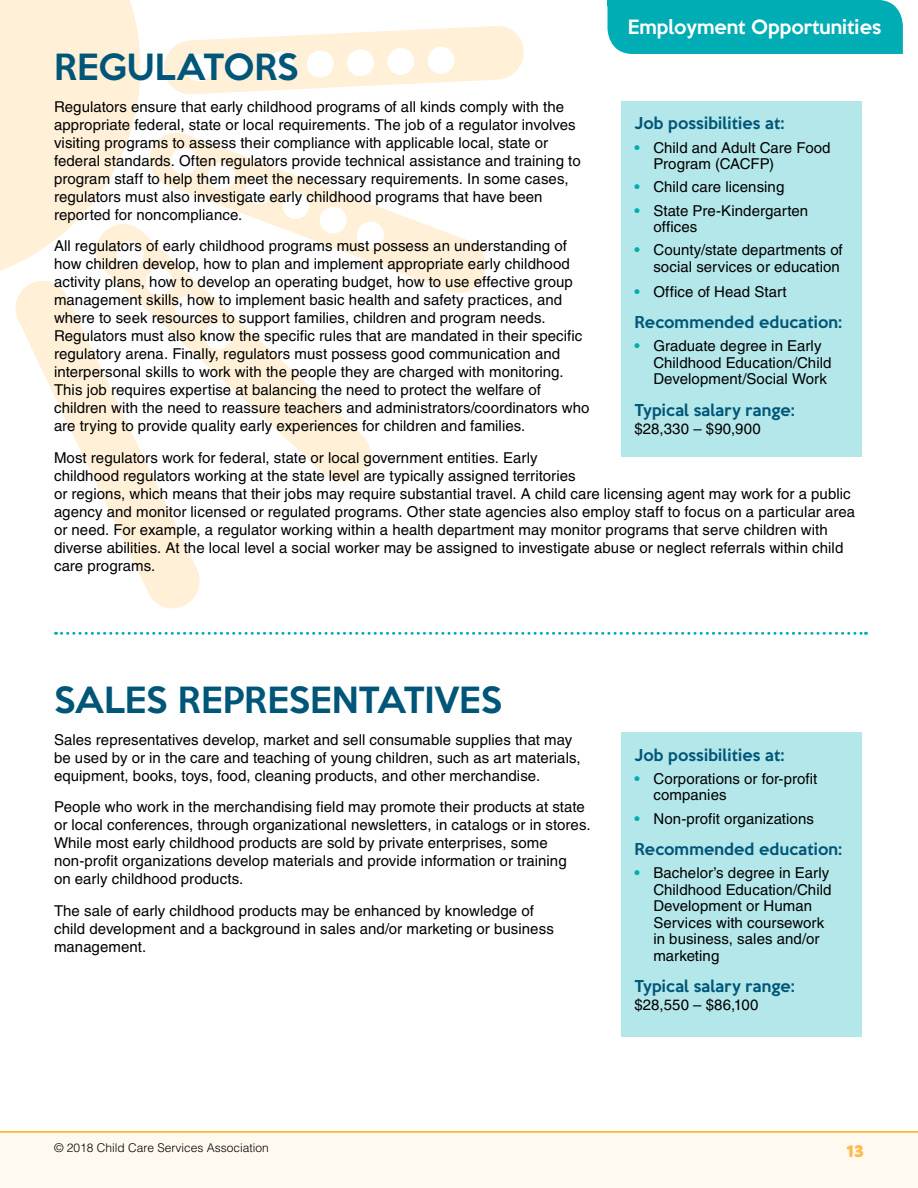
<style>
.page{position:relative;width:918px;height:1188px;background:#fff}
.page>*{position:absolute;margin:0;border:0;box-sizing:border-box;transform-origin:0 0}
.t1{font:500 33px "Keep Calm";color:#005678}
.t2{font:500 18px "Keep Calm";color:#fff}
.t3{font:800 18px "Domus Titling";color:#ffbb4e}
.t4{font:15px/18px "Helvetica LT Std";letter-spacing:.005em;color:#000}
.t5{font:500 15px "Keep Calm";letter-spacing:.01em;color:#005678}
.t6{font:300 12px "Helvetica LT Std";color:#000}
.s1{font-weight:700;color:#00adb5}
</style>
<div class="page">
<div style="left:0;top:1132px;width:918px;height:56px;background:#fff9ef"></div>
<hr style="left:0;top:1131px;width:918px;height:2px;background:#ffaa21">
<svg style="left:15px;top:309px;width:185px;height:300px"></svg>
<svg style="left:0;top:0;width:141px;height:309px;fill:#fff0d7"></svg>
<svg style="left:149px;top:133px;width:337px;height:160px"></svg>
<svg style="left:164px;top:26px;width:360px;height:68px"></svg>
<svg style="left:93px;top:221px;width:280px;height:264px"></svg>
<div style="left:621px;top:101px;width:240px;height:356px;background:#b3e7e9"></div>
<div style="left:608px;top:0;width:295px;height:54px;background:#00adb5"></div>
<div style="left:621px;top:732px;width:240px;height:305px;background:#b3e7e9"></div>
<svg style="left:56px;top:632px;width:811px;height:3px"></svg>
<div style="left:608px;top:0;width:274px;height:6px;background:#00adb5"></div>
<p class="t2" style="left:628px;top:11px;width:255px">Employment Opportunities</p>
<h1 class="t1" style="left:54px;top:39px;width:246px">REGULATORS</h1>
<p class="t4" style="left:54px;top:98px;width:528px">Regulators ensure that early childhood programs of all kinds comply with the appropriate federal, state or local requirements. The job of a regulator involves visiting programs to assess their compliance with applicable local, state or federal standards. Often regulators provide technical assistance and training to program staff to help them meet the necessary requirements. In some cases, regulators must also investigate early childhood programs that have been reported for noncompliance.</p>
<p class="t4" style="left:54px;top:237px;width:537px">All regulators of early childhood programs must possess an understanding of how children develop, how to plan and implement appropriate early childhood activity plans, how to develop an operating budget, how to use effective group management skills, how to implement basic health and safety practices, and where to seek resources to support families, children and program needs.<br>Regulators must also know the specific rules that are mandated in their specific regulatory arena. Finally, regulators must possess good communication and interpersonal skills to work with the people they are charged with monitoring.<br>This job requires expertise at balancing the need to protect the welfare of children with the need to reassure teachers and administrators/coordinators who are trying to provide quality early experiences for children and families.</p>
<p class="t4" style="left:54px;top:449px;width:803px">Most regulators work for federal, state or local government entities. Early<br>childhood regulators working at the state level are typically assigned territories<br>or regions, which means that their jobs may require substantial travel. A child care licensing agent may work for a public agency and monitor licensed or regulated programs. Other state agencies also employ staff to focus on a particular area or need. For example, a regulator working within a health department may monitor programs that serve children with diverse abilities. At the local level a social worker may be assigned to investigate abuse or neglect referrals within child care programs.</p>
<p class="t5" style="left:634px;top:110px;width:151px">Job possibilities at:</p>
<p class="t4" style="left:653px;top:139px;width:179px;line-height:16.5px;text-indent:-19px"><span class="s1">•</span> Child and Adult Care Food<br>Program (CACFP)</p>
<p class="t4" style="left:634px;top:178px;width:151px"><span class="s1">•</span> Child care licensing</p>
<p class="t4" style="left:653px;top:202px;width:156px;line-height:16.5px;text-indent:-19px"><span class="s1">•</span> State Pre-Kindergarten offices</p>
<p class="t4" style="left:634px;top:242px;width:210px;line-height:16.5px;text-align:right"><span class="s1">•</span> County/state departments of social services or education</p>
<p class="t4" style="left:634px;top:282px;width:154px"><span class="s1">•</span> Office of Head Start</p>
<p class="t5" style="left:634px;top:309px;width:209px">Recommended education:</p>
<p class="t4" style="left:653px;top:338px;width:180px;line-height:16.5px;text-indent:-19px"><span class="s1">•</span> Graduate degree in Early<br>Childhood Education/Child<br>Development/Social Work</p>
<p class="t5" style="left:634px;top:397px;width:162px">Typical salary range:</p>
<p class="t4" style="left:634px;top:420px;width:128px">$28,330 – $90,900</p>
<h1 class="t1" style="left:54px;top:672px;width:449px">SALES REPRESENTATIVES</h1>
<p class="t4" style="left:54px;top:731px;width:528px">Sales representatives develop, market and sell consumable supplies that may be used by or in the care and teaching of young children, such as art materials, equipment, books, toys, food, cleaning products, and other merchandise.</p>
<p class="t4" style="left:54px;top:798px;width:538px">People who work in the merchandising field may promote their products at state or local conferences, through organizational newsletters, in catalogs or in stores.<br>While most early childhood products are sold by private enterprises, some non-profit organizations develop materials and provide information or training<br>on early childhood products.</p>
<p class="t4" style="left:54px;top:902px;width:501px">The sale of early childhood products may be enhanced by knowledge of child development and a background in sales and/or marketing or business management.</p>
<p class="t5" style="left:634px;top:742px;width:151px">Job possibilities at:</p>
<p class="t4" style="left:653px;top:770px;width:165px;line-height:16.5px;text-indent:-19px"><span class="s1">•</span> Corporations or for-profit companies</p>
<p class="t4" style="left:634px;top:809px;width:181px"><span class="s1">•</span> Non-profit organizations</p>
<p class="t5" style="left:634px;top:836px;width:209px">Recommended education:</p>
<p class="t4" style="left:653px;top:865px;width:180px;line-height:16.5px;text-indent:-19px"><span class="s1">•</span> Bachelor’s degree in Early<br>Childhood Education/Child<br>Development or Human<br>Services with coursework in business, sales and/or marketing</p>
<p class="t5" style="left:634px;top:973px;width:162px">Typical salary range:</p>
<p class="t4" style="left:634px;top:996px;width:126px">$28,550 – $86,100</p>
<p class="t6" style="left:54px;top:1140px;width:216px">© 2018 Child Care Services Association</p>
<p class="t3" style="left:847px;top:1140px;width:19px">13</p>
</div>
